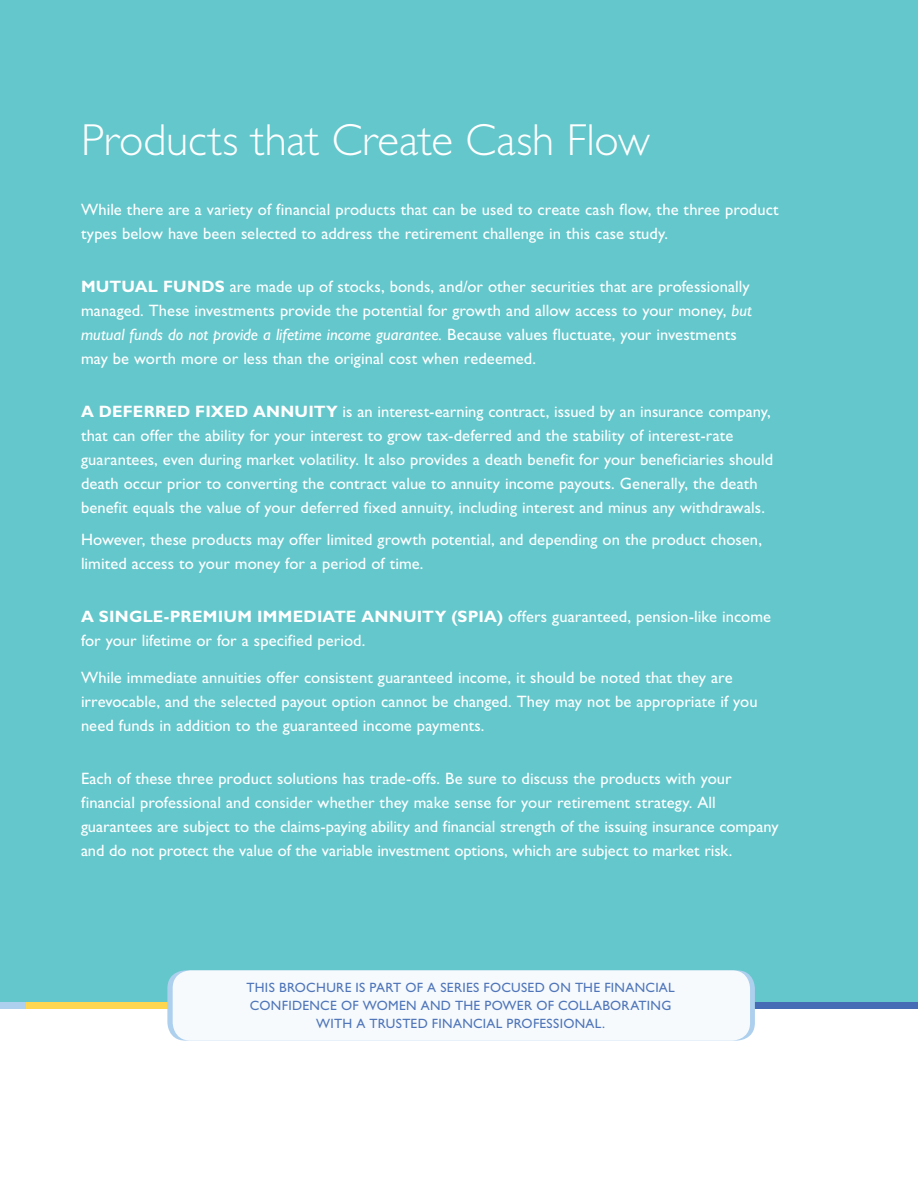
<style>
.page{position:relative;width:918px;height:1188px;background:#fff}
.page>*{position:absolute;margin:0;border:0;box-sizing:border-box;transform-origin:0 0}
.Sub2_Color{font:300 45px "Gill Sans Std";color:#fff}
.Text{font:16.5px/24px "Gill Sans Std";letter-spacing:.005em;color:#fff}
.t1{font:13.5px/18px "Gill Sans Std";letter-spacing:.02em;color:#456cb4;text-align:center}
.s1{font-weight:700}
.s2{font-style:italic}
</style>
<div class="page">
<div style="left:0;top:0;width:918px;height:1002px;background:#63c7cb"></div>
<div style="left:706px;top:1002px;width:173px;height:7px;background:#456cb4"></div>
<div style="left:879px;top:1002px;width:39px;height:7px;background:#456cb4"></div>
<div style="left:0;top:1002px;width:26px;height:7px;background:#add0ee"></div>
<div style="left:26px;top:1002px;width:143px;height:7px;background:#ffd64f"></div>
<div style="left:173px;top:970px;width:577px;height:71px;background:#f6fafd;border-radius:18px"></div>
<p class="Sub2_Color" style="left:81px;top:115px;width:571px">Products that Create Cash Flow</p>
<p class="Text" style="left:81px;top:197px;width:699px">While there are a variety of financial products that can be used to create cash flow, the three product types below have been selected to address the retirement challenge in this case study.</p>
<p class="Text" style="left:81px;top:274px;width:672px"><span class="s1">MUTUAL FUNDS</span> are made up of stocks, bonds, and/or other securities that are professionally managed. These investments provide the potential for growth and allow access to your money, <span class="s2">but mutual funds do not provide a lifetime income guarantee.</span> Because values fluctuate, your investments may be worth more or less than the original cost when redeemed.</p>
<p class="Text" style="left:81px;top:399px;width:694px"><span class="s1">A DEFERRED FIXED ANNUITY</span> is an interest-earning contract, issued by an insurance company, that can offer the ability for your interest to grow tax-deferred and the stability of interest-rate guarantees, even during market volatility. It also provides a death benefit for your beneficiaries should death occur prior to converting the contract value to annuity income payouts. Generally, the death benefit equals the value of your deferred fixed annuity, including interest and minus any withdrawals.</p>
<p class="Text" style="left:81px;top:528px;width:682px">However, these products may offer limited growth potential, and depending on the product chosen, limited access to your money for a period of time.</p>
<p class="Text" style="left:81px;top:605px;width:692px"><span class="s1">A SINGLE-PREMIUM IMMEDIATE ANNUITY (SPIA)</span> offers guaranteed, pension-like income for your lifetime or for a specified period.</p>
<p class="Text" style="left:81px;top:665px;width:678px">While immediate annuities offer consistent guaranteed income, it should be noted that they are irrevocable, and the selected payout option cannot be changed. They may not be appropriate if you need funds in addition to the guaranteed income payments.</p>
<p class="Text" style="left:81px;top:766px;width:699px">Each of these three product solutions has trade-offs. Be sure to discuss the products with your financial professional and consider whether they make sense for your retirement strategy. All guarantees are subject to the claims-paying ability and financial strength of the issuing insurance company and do not protect the value of the variable investment options, which are subject to market risk.</p>
<p class="t1" style="left:247px;top:979px;width:430px">THIS BROCHURE IS PART OF A SERIES FOCUSED ON THE FINANCIAL<br>CONFIDENCE OF WOMEN AND THE POWER OF COLLABORATING<br>WITH A TRUSTED FINANCIAL PROFESSIONAL.</p>
</div>
